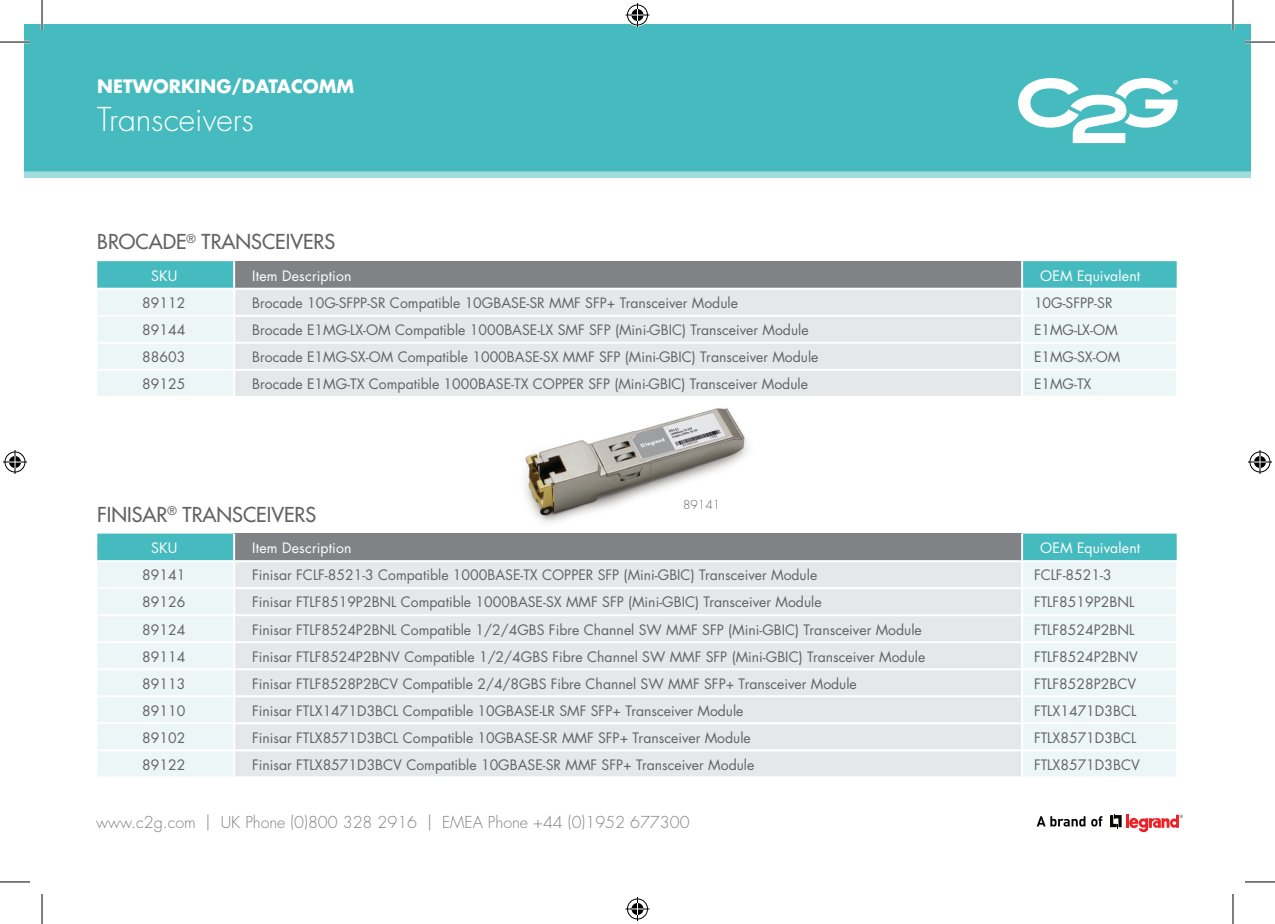
<style>
.page{position:relative;width:1275px;height:924px;background:#fff}
.page>*{position:absolute;margin:0;border:0;box-sizing:border-box;transform-origin:0 0}
.t1{font:300 32px "Futura Std";color:#fff}
.t2{font:500 20px "Futura Std";color:#636366}
.t3{font:700 18px "Futura Std";color:#fff}
.t4{font:300 16px "Futura Std";color:#808083}
.t5{font:14px "Futura Std";color:#636366}
.t6{font:14px "Futura Std";letter-spacing:.015em;color:#fff}
.t7{font:300 12px "Futura Std";color:#636366}
</style>
<div class="page">
<svg style="left:1110px;top:814px;width:73px;height:19px"></svg>
<svg style="left:1036px;top:816px;width:49px;height:10px"></svg>
<svg style="left:1091px;top:816px;width:11px;height:10px"></svg>
<div style="left:24px;top:24px;width:1227px;height:153px;background:#45bbbf"></div>
<div style="left:24px;top:171px;width:1227px;height:8px;background:#a1dcde"></div>
<div style="left:97px;top:261px;width:1079px;height:26px;background:#45bbbf"></div>
<div style="left:234px;top:261px;width:788px;height:27px;background:#808285"></div>
<div style="left:97px;top:290px;width:1078px;height:105px;background:#ecf6f7"></div>
<div style="left:235px;top:290px;width:786px;height:105px;background:#e6e7e9"></div>
<hr style="left:234px;top:287px;width:788px;height:2px;background:#fff">
<hr style="left:97px;top:314px;width:137px;height:2px;background:#fff">
<hr style="left:234px;top:314px;width:788px;height:2px;background:#fff">
<hr style="left:1022px;top:314px;width:155px;height:2px;background:#fff">
<hr style="left:97px;top:341px;width:137px;height:2px;background:#fff">
<hr style="left:234px;top:341px;width:788px;height:2px;background:#fff">
<hr style="left:1022px;top:341px;width:155px;height:2px;background:#fff">
<hr style="left:97px;top:368px;width:137px;height:2px;background:#fff">
<hr style="left:234px;top:368px;width:788px;height:2px;background:#fff">
<hr style="left:1022px;top:368px;width:155px;height:2px;background:#fff">
<hr style="left:233px;top:261px;width:2px;height:26px;background:#fff">
<hr style="left:1021px;top:261px;width:2px;height:26px;background:#fff">
<hr style="left:233px;top:289px;width:2px;height:25px;background:#fff">
<hr style="left:1021px;top:289px;width:2px;height:25px;background:#fff">
<hr style="left:233px;top:316px;width:2px;height:25px;background:#fff">
<hr style="left:1021px;top:316px;width:2px;height:25px;background:#fff">
<hr style="left:233px;top:343px;width:2px;height:25px;background:#fff">
<hr style="left:1021px;top:343px;width:2px;height:25px;background:#fff">
<hr style="left:233px;top:370px;width:2px;height:25px;background:#fff">
<hr style="left:1021px;top:370px;width:2px;height:25px;background:#fff">
<div style="left:97px;top:533px;width:1079px;height:27px;background:#45bbbf"></div>
<div style="left:234px;top:533px;width:788px;height:28px;background:#808285"></div>
<div style="left:97px;top:562px;width:1078px;height:214px;background:#ecf6f7"></div>
<div style="left:235px;top:562px;width:786px;height:214px;background:#e6e7e9"></div>
<hr style="left:234px;top:560px;width:788px;height:2px;background:#fff">
<hr style="left:97px;top:587px;width:137px;height:2px;background:#fff">
<hr style="left:234px;top:587px;width:788px;height:2px;background:#fff">
<hr style="left:1022px;top:587px;width:155px;height:2px;background:#fff">
<hr style="left:97px;top:614px;width:137px;height:2px;background:#fff">
<hr style="left:234px;top:614px;width:788px;height:2px;background:#fff">
<hr style="left:1022px;top:614px;width:155px;height:2px;background:#fff">
<hr style="left:97px;top:641px;width:137px;height:2px;background:#fff">
<hr style="left:234px;top:641px;width:788px;height:2px;background:#fff">
<hr style="left:1022px;top:641px;width:155px;height:2px;background:#fff">
<hr style="left:97px;top:668px;width:137px;height:2px;background:#fff">
<hr style="left:234px;top:668px;width:788px;height:2px;background:#fff">
<hr style="left:1022px;top:668px;width:155px;height:2px;background:#fff">
<hr style="left:97px;top:695px;width:137px;height:2px;background:#fff">
<hr style="left:234px;top:695px;width:788px;height:2px;background:#fff">
<hr style="left:1022px;top:695px;width:155px;height:2px;background:#fff">
<hr style="left:97px;top:722px;width:137px;height:2px;background:#fff">
<hr style="left:234px;top:722px;width:788px;height:2px;background:#fff">
<hr style="left:1022px;top:722px;width:155px;height:2px;background:#fff">
<hr style="left:97px;top:749px;width:137px;height:2px;background:#fff">
<hr style="left:234px;top:749px;width:788px;height:2px;background:#fff">
<hr style="left:1022px;top:749px;width:155px;height:2px;background:#fff">
<hr style="left:233px;top:533px;width:2px;height:27px;background:#fff">
<hr style="left:233px;top:562px;width:2px;height:25px;background:#fff">
<hr style="left:233px;top:589px;width:2px;height:25px;background:#fff">
<hr style="left:233px;top:616px;width:2px;height:25px;background:#fff">
<hr style="left:233px;top:643px;width:2px;height:25px;background:#fff">
<hr style="left:233px;top:670px;width:2px;height:25px;background:#fff">
<hr style="left:233px;top:697px;width:2px;height:25px;background:#fff">
<hr style="left:233px;top:724px;width:2px;height:25px;background:#fff">
<hr style="left:233px;top:751px;width:2px;height:25px;background:#fff">
<hr style="left:1021px;top:533px;width:2px;height:27px;background:#fff">
<hr style="left:1021px;top:562px;width:2px;height:25px;background:#fff">
<hr style="left:1021px;top:589px;width:2px;height:25px;background:#fff">
<hr style="left:1021px;top:616px;width:2px;height:25px;background:#fff">
<hr style="left:1021px;top:643px;width:2px;height:25px;background:#fff">
<hr style="left:1021px;top:670px;width:2px;height:25px;background:#fff">
<hr style="left:1021px;top:697px;width:2px;height:25px;background:#fff">
<hr style="left:1021px;top:724px;width:2px;height:25px;background:#fff">
<hr style="left:1021px;top:751px;width:2px;height:25px;background:#fff">
<img style="left:525px;top:408px;width:224px;height:115px">
<svg style="left:1018px;top:78px;width:159px;height:65px"></svg>
<hr style="left:0;top:41px;width:30px;height:2px;background:#fff">
<hr style="left:1245px;top:41px;width:30px;height:2px;background:#fff">
<hr style="left:41px;top:0;width:2px;height:30px;background:#fff">
<hr style="left:1231px;top:0;width:3px;height:30px;background:#fff">
<hr style="left:0;top:42px;width:30px;height:1px;background:#000">
<hr style="left:1245px;top:42px;width:30px;height:1px;background:#000">
<hr style="left:0;top:881px;width:30px;height:1px;background:#000">
<hr style="left:1245px;top:881px;width:30px;height:1px;background:#000">
<hr style="left:42px;top:0;width:1px;height:30px;background:#000">
<hr style="left:42px;top:893px;width:1px;height:30px;background:#000">
<hr style="left:1232px;top:0;width:1px;height:30px;background:#000">
<hr style="left:1232px;top:893px;width:1px;height:30px;background:#000">
<svg style="left:625px;top:3px;width:24px;height:24px"></svg>
<svg style="left:625px;top:897px;width:24px;height:23px"></svg>
<svg style="left:3px;top:450px;width:24px;height:24px"></svg>
<svg style="left:1248px;top:450px;width:24px;height:24px"></svg>
<p class="t3" style="left:97px;top:74px;width:258px">NETWORKING/DATACOMM</p>
<h1 class="t1" style="left:97px;top:100px;width:158px">Transceivers</h1>
<h2 class="t2" style="left:97px;top:229px;width:239px">BROCADE<sup>®</sup> TRANSCEIVERS</h2>
<p class="t6" style="left:151px;top:266px;width:28px">SKU</p>
<p class="t6" style="left:252px;top:266px;width:101px">Item Description</p>
<p class="t6" style="left:1040px;top:266px;width:102px">OEM Equivalent</p>
<p class="t5" style="left:142px;top:294px;width:45px">89112</p>
<p class="t5" style="left:252px;top:294px;width:487px">Brocade 10G-SFPP-SR Compatible 10GBASE-SR MMF SFP+ Transceiver Module</p>
<p class="t5" style="left:1034px;top:294px;width:80px">10G-SFPP-SR</p>
<p class="t5" style="left:142px;top:321px;width:45px">89144</p>
<p class="t5" style="left:252px;top:321px;width:558px">Brocade E1MG-LX-OM Compatible 1000BASE-LX SMF SFP (Mini-GBIC) Transceiver Module</p>
<p class="t5" style="left:1034px;top:321px;width:85px">E1MG-LX-OM</p>
<p class="t5" style="left:142px;top:348px;width:45px">88603</p>
<p class="t5" style="left:252px;top:348px;width:568px">Brocade E1MG-SX-OM Compatible 1000BASE-SX MMF SFP (Mini-GBIC) Transceiver Module</p>
<p class="t5" style="left:1034px;top:348px;width:88px">E1MG-SX-OM</p>
<p class="t5" style="left:142px;top:375px;width:45px">89125</p>
<p class="t5" style="left:252px;top:375px;width:557px">Brocade E1MG-TX Compatible 1000BASE-TX COPPER SFP (Mini-GBIC) Transceiver Module</p>
<p class="t5" style="left:1034px;top:375px;width:59px">E1MG-TX</p>
<h2 class="t2" style="left:97px;top:501px;width:220px">FINISAR<sup>®</sup> TRANSCEIVERS</h2>
<p class="t7" style="left:683px;top:497px;width:39px">89141</p>
<p class="t6" style="left:151px;top:539px;width:28px">SKU</p>
<p class="t6" style="left:252px;top:539px;width:101px">Item Description</p>
<p class="t6" style="left:1040px;top:539px;width:102px">OEM Equivalent</p>
<p class="t5" style="left:142px;top:566px;width:45px">89141</p>
<p class="t5" style="left:252px;top:566px;width:566px">Finisar FCLF-8521-3 Compatible 1000BASE-TX COPPER SFP (Mini-GBIC) Transceiver Module</p>
<p class="t5" style="left:1034px;top:566px;width:79px">FCLF-8521-3</p>
<p class="t5" style="left:142px;top:593px;width:45px">89126</p>
<p class="t5" style="left:252px;top:593px;width:571px">Finisar FTLF8519P2BNL Compatible 1000BASE-SX MMF SFP (Mini-GBIC) Transceiver Module</p>
<p class="t5" style="left:1034px;top:593px;width:102px">FTLF8519P2BNL</p>
<p class="t5" style="left:142px;top:620px;width:45px">89124</p>
<p class="t5" style="left:252px;top:620px;width:671px">Finisar FTLF8524P2BNL Compatible 1/2/4GBS Fibre Channel SW MMF SFP (Mini-GBIC) Transceiver Module</p>
<p class="t5" style="left:1034px;top:620px;width:102px">FTLF8524P2BNL</p>
<p class="t5" style="left:142px;top:647px;width:45px">89114</p>
<p class="t5" style="left:252px;top:647px;width:674px">Finisar FTLF8524P2BNV Compatible 1/2/4GBS Fibre Channel SW MMF SFP (Mini-GBIC) Transceiver Module</p>
<p class="t5" style="left:1034px;top:647px;width:105px">FTLF8524P2BNV</p>
<p class="t5" style="left:142px;top:674px;width:45px">89113</p>
<p class="t5" style="left:252px;top:674px;width:606px">Finisar FTLF8528P2BCV Compatible 2/4/8GBS Fibre Channel SW MMF SFP+ Transceiver Module</p>
<p class="t5" style="left:1034px;top:674px;width:104px">FTLF8528P2BCV</p>
<p class="t5" style="left:142px;top:701px;width:45px">89110</p>
<p class="t5" style="left:252px;top:701px;width:493px">Finisar FTLX1471D3BCL Compatible 10GBASE-LR SMF SFP+ Transceiver Module</p>
<p class="t5" style="left:1034px;top:701px;width:104px">FTLX1471D3BCL</p>
<p class="t5" style="left:142px;top:728px;width:45px">89102</p>
<p class="t5" style="left:252px;top:728px;width:500px">Finisar FTLX8571D3BCL Compatible 10GBASE-SR MMF SFP+ Transceiver Module</p>
<p class="t5" style="left:1034px;top:728px;width:104px">FTLX8571D3BCL</p>
<p class="t5" style="left:142px;top:755px;width:45px">89122</p>
<p class="t5" style="left:252px;top:755px;width:504px">Finisar FTLX8571D3BCV Compatible 10GBASE-SR MMF SFP+ Transceiver Module</p>
<p class="t5" style="left:1034px;top:755px;width:107px">FTLX8571D3BCV</p>
<p class="t4" style="left:96px;top:811px;width:595px">www.c2g.com | UK Phone (0)800 328 2916 | EMEA Phone +44 (0)1952 677300</p>
</div>
